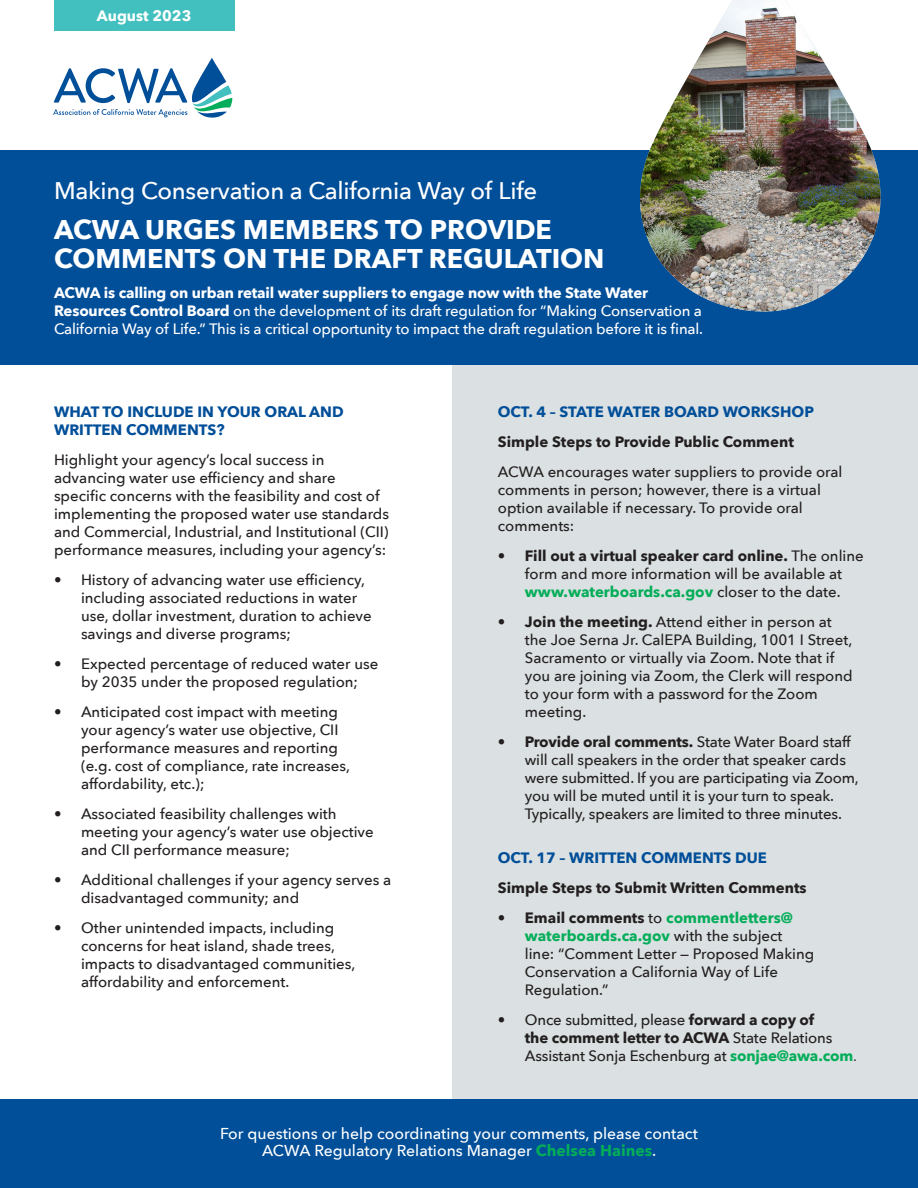
<style>
.page{position:relative;width:918px;height:1188px;background:#fff}
.page>*{position:absolute;margin:0;border:0;box-sizing:border-box;transform-origin:0 0}
.t1{font:700 27px/28.5px "Avenir Next";color:#fff}
.t2{font:500 24px "Avenir Next";letter-spacing:-.01em;color:#fff}
.t3{font:500 15.75px/17px "Avenir Next";color:#fff;text-align:center}
.t4{font:500 15px/18px "Avenir Next";color:#231f20}
.t5{font:500 15px/18px "Avenir Next";letter-spacing:-.01em;color:#fff}
.t6{font:700 15px/18px "Avenir Next";color:#014e99}
.t7{font:700 15px "Avenir Next";color:#231f20}
.t8{font:700 15px "Avenir Next";color:#fff}
.s1{font-weight:700}
.s2{font-weight:700;color:#03ad59}
.s3{font-weight:400}
</style>
<div class="page">
<div style="left:453px;top:364px;width:465px;height:744px;background:#dbe1e2"></div>
<div style="left:0;top:150px;width:918px;height:214px;background:#014e99"></div>
<div style="left:0;top:1099px;width:918px;height:89px;background:#014e99"></div>
<svg style="left:53px;top:58px;width:179px;height:60px"></svg>
<img style="left:640px;top:0;width:241px;height:312px">
<div style="left:54px;top:0;width:180px;height:30px;background:#42c0bf"></div>
<p class="t8" style="left:97px;top:2px;width:96px">August 2023</p>
<p class="t2" style="left:54px;top:170px;width:485px">Making Conservation a California Way of Life</p>
<p class="t1" style="left:54px;top:215px;width:552px">ACWA URGES MEMBERS TO PROVIDE<br>COMMENTS ON THE DRAFT REGULATION</p>
<p class="t5" style="left:54px;top:283px;width:651px"><span class="s1">ACWA is calling on urban retail water suppliers to engage now with the State Water<br>Resources Control Board</span> on the development of its draft regulation for “Making Conservation a<br>California Way of Life.” This is a critical opportunity to impact the draft regulation before it is final.</p>
<p class="t6" style="left:54px;top:403px;width:291px">WHAT TO INCLUDE IN YOUR ORAL AND<br>WRITTEN COMMENTS?</p>
<p class="t4" style="left:54px;top:451px;width:337px">Highlight your agency’s local success in advancing water use efficiency and share specific concerns with the feasibility and cost of implementing the proposed water use standards and Commercial, Industrial, and Institutional (CII) performance measures, including your agency’s:</p>
<p class="t4" style="left:81px;top:571px;width:292px;text-indent:-27px">• History of advancing water use efficiency, including associated reductions in water use, dollar investment, duration to achieve savings and diverse programs;</p>
<p class="t4" style="left:54px;top:655px;width:326px;text-align:center">• Expected percentage of reduced water use by 2035 under the proposed regulation;</p>
<p class="t4" style="left:81px;top:703px;width:271px;text-indent:-27px">• Anticipated cost impact with meeting your agency’s water use objective, CII performance measures and reporting (e.g. cost of compliance, rate increases, affordability, etc.);</p>
<p class="t4" style="left:81px;top:805px;width:294px;text-indent:-27px">• Associated feasibility challenges with meeting your agency’s water use objective and CII performance measure;</p>
<p class="t4" style="left:81px;top:871px;width:312px;text-indent:-27px">• Additional challenges if your agency serves a disadvantaged community; and</p>
<p class="t4" style="left:81px;top:919px;width:276px;text-indent:-27px">• Other unintended impacts, including concerns for heat island, shade trees, impacts to disadvantaged communities, affordability and enforcement.</p>
<p class="t6" style="left:498px;top:403px;width:318px">OCT. 4 – STATE WATER BOARD WORKSHOP</p>
<p class="t7" style="left:498px;top:429px;width:298px">Simple Steps to Provide Public Comment</p>
<p class="t4" style="left:498px;top:463px;width:346px">ACWA encourages water suppliers to provide oral comments in person; however, there is a virtual option available if necessary. To provide oral comments:</p>
<p class="t4" style="left:498px;top:547px;width:367px;text-align:center"><span class="s1">• Fill out a virtual speaker card online.</span> The online form and more information will be available at <span class="s2">www.waterboards.ca.gov</span> closer to the date.</p>
<p class="t4" style="left:525px;top:613px;width:329px;text-indent:-27px"><span class="s1">• Join the meeting.</span> Attend either in person at the Joe Serna Jr. CalEPA Building, 1001 I Street, Sacramento or virtually via Zoom. Note that if you are joining via Zoom, the Clerk will respond to your form with a password for the Zoom meeting.</p>
<p class="t4" style="left:525px;top:733px;width:335px;text-indent:-27px"><span class="s1">• Provide oral comments.</span> State Water Board staff will call speakers in the order that speaker cards were submitted. If you are participating via Zoom, you will be muted until it is your turn to speak.<br>Typically, speakers are limited to three minutes.</p>
<p class="t6" style="left:498px;top:848px;width:271px">OCT. 17 – WRITTEN COMMENTS DUE</p>
<p class="t7" style="left:498px;top:875px;width:310px">Simple Steps to Submit Written Comments</p>
<p class="t4" style="left:525px;top:908px;width:291px;text-indent:-27px"><span class="s1">• Email comments</span> to <span class="s2">commentletters@ waterboards.ca.gov</span> with the subject line: “Comment Letter — Proposed Making Conservation a California Way of Life Regulation.”</p>
<p class="t4" style="left:525px;top:1010px;width:334px;text-indent:-27px">• Once submitted, please <span class="s1">forward a copy of<br>the comment letter to ACWA</span> State Relations<br>Assistant Sonja Eschenburg at <span class="s2">sonjae@awa.com</span><span class="s3">.</span></p>
<p class="t3" style="left:220px;top:1124px;width:479px">For questions or help coordinating your comments, please contact<br>ACWA Regulatory Relations Manager <span class="s2">Chelsea Haines</span>.</p>
</div>
